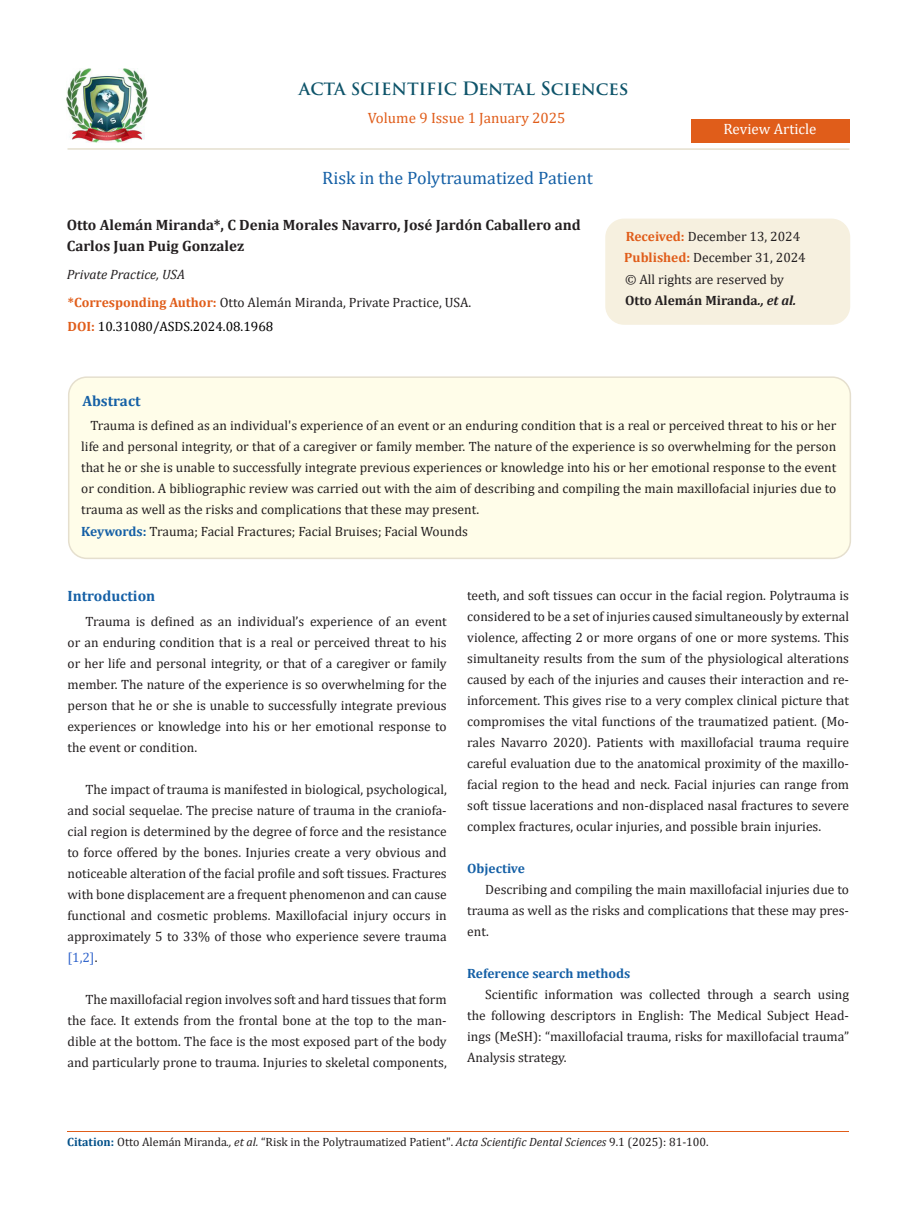
<style>
.page{position:relative;width:917px;height:1224px;background:#fff}
.page>*{position:absolute;margin:0;border:0;box-sizing:border-box;transform-origin:0 0}
.t1{font:18px "Cambria";color:#1560a6}
.t2{font:700 16.5px "Trajan Pro";color:#0e546a}
.t3{font:700 15px/21px "Cambria";color:#231f20}
.t4{font:15px "Cambria";color:#e05d1a}
.t5{font:700 15px "Cambria";color:#1560a6}
.t6{font:15px "Cambria";color:#fff}
.t7{font:13.5px/21px "Cambria";color:#231f20;text-align:justify}
.t8{font:700 13.5px "Cambria";color:#1560a6}
.t9{font:13.5px "Cambria";color:#000}
.t10{font:italic 13.5px "Cambria";color:#231f20}
.t11{font:12px "Cambria";color:#231f20}
.s1{font-size:18px}
.s2{font-weight:700;color:#e05d1a}
.s3{font-weight:700}
.s4{font-weight:700;font-style:italic}
.s5{font-weight:700;color:#1560a6}
.s6{color:#36c}
.s7{font-weight:700;color:#035089}
.s8{font-style:italic}
</style>
<div class="page">
<img style="left:67px;top:68px;width:80px;height:74px">
<div style="left:690px;top:119px;width:159px;height:23px;background:#e05d1a"></div>
<div style="left:606px;top:219px;width:243px;height:105px;background:#f6f0df;border-radius:18px"></div>
<div style="left:605px;top:219px;width:245px;height:106px;border:2px solid #f6f0df;border-radius:18px"></div>
<div style="left:69px;top:377px;width:781px;height:181px;background:#fffde9;border-radius:18px"></div>
<div style="left:68px;top:376px;width:783px;height:183px;border:2px solid #e5dfce;border-radius:18px"></div>
<hr style="left:67px;top:1131px;width:782px;height:1px;background:#e05d1a">
<hr style="left:67px;top:148px;width:782px;height:2px;background:#e5dfce">
<p class="t2" style="left:299px;top:78px;width:331px">ACTA SCIENTIFIC <span class="s1">Dental Sciences</span></p>
<p class="t4" style="left:368px;top:109px;width:199px">Volume 9 Issue 1 January 2025</p>
<p class="t1" style="left:322px;top:168px;width:272px">Risk in the Polytraumatized Patient</p>
<p class="t6" style="left:723px;top:120px;width:94px">Review Article</p>
<p class="t3" style="left:67px;top:214px;width:515px">Otto Alemán Miranda*, C Denia Morales Navarro, José Jardón Caballero and<br>Carlos Juan Puig Gonzalez</p>
<p class="t10" style="left:67px;top:265px;width:120px">Private Practice, USA</p>
<p class="t7" style="left:68px;top:292px;width:405px"><span class="s2">*Corresponding Author:</span> Otto Alemán Miranda, Private Practice, USA.</p>
<p class="t9" style="left:67px;top:319px;width:207px"><span class="s2">DOI:</span> 10.31080/ASDS.2024.08.1968</p>
<p class="t5" style="left:82px;top:390px;width:60px">Abstract</p>
<p class="t7" style="left:625px;top:226px;width:176px"><span class="s2">Received:</span> December 13, 2024</p>
<p class="t7" style="left:624px;top:247px;width:183px"><span class="s2">Published:</span> December 31, 2024</p>
<p class="t7" style="left:625px;top:268px;width:172px">© All rights are reserved by<br><span class="s3">Otto Alemán Miranda</span><span class="s4">., et al.</span></p>
<p class="t7" style="left:81px;top:414px;width:756px;text-indent:9px">Trauma is defined as an individual's experience of an event or an enduring condition that is a real or perceived threat to his or her life and personal integrity, or that of a caregiver or family member. The nature of the experience is so overwhelming for the person that he or she is unable to successfully integrate previous experiences or knowledge into his or her emotional response to the event or condition. A bibliographic review was carried out with the aim of describing and compiling the main maxillofacial injuries due to trauma as well as the risks and complications that these may present.</p>
<p class="t7" style="left:81px;top:521px;width:388px"><span class="s5">Keywords:</span> Trauma; Facial Fractures; Facial Bruises; Facial Wounds</p>
<p class="t5" style="left:67px;top:585px;width:89px">Introduction</p>
<p class="t7" style="left:67px;top:610px;width:381px;text-indent:18px">Trauma is defined as an individual’s experience of an event or an enduring condition that is a real or perceived threat to his or her life and personal integrity, or that of a caregiver or family member. The nature of the experience is so overwhelming for the person that he or she is unable to successfully integrate previous experiences or knowledge into his or her emotional response to the event or condition.</p>
<p class="t7" style="left:67px;top:778px;width:381px;text-indent:18px">The impact of trauma is manifested in biological, psychological, and social sequelae. The precise nature of trauma in the craniofa&shy;cial region is determined by the degree of force and the resistance to force offered by the bones. Injuries create a very obvious and noticeable alteration of the facial profile and soft tissues. Fractures with bone displacement are a frequent phenomenon and can cause functional and cosmetic problems. Maxillofacial injury occurs in approximately 5 to 33% of those who experience severe trauma <span class="s6">[1,2]</span>.</p>
<p class="t7" style="left:67px;top:988px;width:381px;text-indent:18px">The maxillofacial region involves soft and hard tissues that form the face. It extends from the frontal bone at the top to the man&shy;dible at the bottom. The face is the most exposed part of the body and particularly prone to trauma. Injuries to skeletal components,</p>
<p class="t7" style="left:467px;top:585px;width:383px">teeth, and soft tissues can occur in the facial region. Polytrauma is considered to be a set of injuries caused simultaneously by external violence, affecting 2 or more organs of one or more systems. This simultaneity results from the sum of the physiological alterations caused by each of the injuries and causes their interaction and re&shy;inforcement. This gives rise to a very complex clinical picture that compromises the vital functions of the traumatized patient. (Mo&shy;rales Navarro 2020). Patients with maxillofacial trauma require careful evaluation due to the anatomical proximity of the maxillo&shy;facial region to the head and neck. Facial injuries can range from soft tissue lacerations and non-displaced nasal fractures to severe complex fractures, ocular injuries, and possible brain injuries.</p>
<p class="t8" style="left:467px;top:859px;width:59px">Objective</p>
<p class="t7" style="left:467px;top:879px;width:383px;text-indent:18px">Describing and compiling the main maxillofacial injuries due to trauma as well as the risks and complications that these may pres&shy;ent.</p>
<p class="t8" style="left:467px;top:964px;width:165px">Reference search methods</p>
<p class="t7" style="left:467px;top:984px;width:383px;text-indent:18px">Scientific information was collected through a search using the following descriptors in English: The Medical Subject Head&shy;ings (MeSH): “maxillofacial trauma, risks for maxillofacial trauma” Analysis strategy.</p>
<p class="t11" style="left:67px;top:1135px;width:643px"><span class="s7">Citation:</span> Otto Alemán Miranda<span class="s8">., et al.</span> “Risk in the Polytraumatized Patient". <span class="s8">Acta Scientific Dental Sciences</span> 9.1 (2025): 81-100.</p>
</div>
